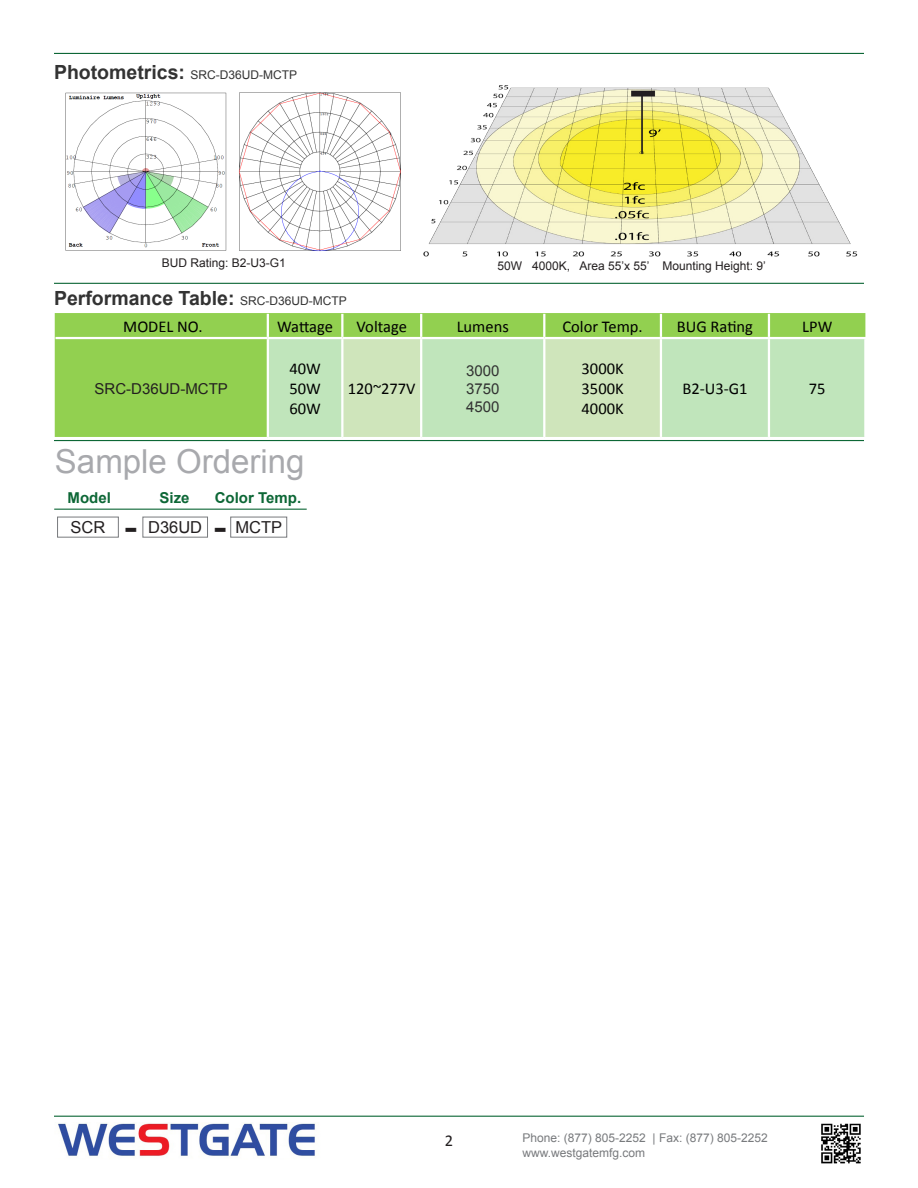
<style>
.page{position:relative;width:918px;height:1188px;background:#fff}
.page>*{position:absolute;margin:0;border:0;box-sizing:border-box;transform-origin:0 0}
.t1{font:33px "Arial";color:#a8a9ad}
.t2{font:700 28.5px "Verdana";color:#231f20}
.t3{font:700 19.5px "Arial";color:#333}
.t4{font:16.5px "Calibri";color:#000}
.t5{font:16.5px "Arial";color:#231f20}
.t6{font:16.5px "Calibri";color:#231f20}
.t7{font:700 15px "Arial";color:#0d6736}
.t8{font:15px "Arial";color:#231f20}
.t9{font:15px "Arial";color:#323332}
.t10{font:12px "Arial";color:#787a7d}
.t11{font:12px "Arial";color:#231f20}
.t12{font:12px "Arial";color:#333}
.s1{font-weight:700;font-size:19.5px}
.s2{font-weight:400;font-size:12px}
</style>
<div class="page">
<hr style="left:54px;top:53px;width:810px;height:1px;background:#0d6736">
<hr style="left:54px;top:283px;width:810px;height:1px;background:#0d6736">
<div style="left:55px;top:313px;width:810px;height:124px;background:#92d050"></div>
<div style="left:269px;top:339px;width:595px;height:98px;background:#c0e5bb"></div>
<svg style="left:343px;top:339px;width:317px;height:98px"></svg>
<hr style="left:267px;top:314px;width:2px;height:23px;background:#fff">
<hr style="left:341px;top:314px;width:2px;height:23px;background:#fff">
<hr style="left:420px;top:314px;width:2px;height:23px;background:#fff">
<hr style="left:543px;top:314px;width:2px;height:23px;background:#fff">
<hr style="left:660px;top:314px;width:2px;height:23px;background:#fff">
<hr style="left:768px;top:314px;width:2px;height:23px;background:#fff">
<hr style="left:56px;top:337px;width:212px;height:2px;background:#fff">
<hr style="left:267px;top:339px;width:2px;height:98px;background:#fff">
<hr style="left:341px;top:339px;width:2px;height:98px;background:#fff">
<hr style="left:420px;top:339px;width:2px;height:98px;background:#fff">
<hr style="left:543px;top:339px;width:2px;height:98px;background:#fff">
<hr style="left:660px;top:339px;width:2px;height:98px;background:#fff">
<hr style="left:768px;top:339px;width:2px;height:98px;background:#fff">
<hr style="left:864px;top:339px;width:3px;height:98px;background:#fff">
<hr style="left:268px;top:337px;width:74px;height:2px;background:#fff">
<hr style="left:342px;top:337px;width:79px;height:2px;background:#fff">
<hr style="left:421px;top:337px;width:123px;height:2px;background:#fff">
<hr style="left:544px;top:337px;width:117px;height:2px;background:#fff">
<hr style="left:661px;top:337px;width:108px;height:2px;background:#fff">
<hr style="left:769px;top:337px;width:98px;height:2px;background:#fff">
<img style="left:58px;top:1123px;width:257px;height:34px">
<img style="left:821px;top:1123px;width:40px;height:41px">
<hr style="left:54px;top:1116px;width:810px;height:1px;background:#0d6736">
<img style="left:65px;top:92px;width:162px;height:159px">
<img style="left:239px;top:92px;width:162px;height:159px">
<img style="left:424px;top:85px;width:433px;height:172px">
<hr style="left:54px;top:440px;width:810px;height:1px;background:#0d6736">
<div style="left:57px;top:517px;width:62px;height:21px;border:1px solid #787a7d"></div>
<div style="left:230px;top:517px;width:57px;height:21px;border:1px solid #787a7d"></div>
<div style="left:143px;top:517px;width:65px;height:21px;border:1px solid #787a7d"></div>
<hr style="left:54px;top:509px;width:253px;height:1px;background:#0d6736">
<p class="t12" style="left:54px;top:67px;width:245px"><span class="s1">Photometrics:</span> SRC-D36UD-MCTP</p>
<p class="t11" style="left:162px;top:255px;width:126px">BUD Rating: B2-U3-G1</p>
<p class="t11" style="left:497px;top:258px;width:270px">50W 4000K, Area 55’x 55’ Mounting Height: 9’</p>
<p class="t3" style="left:54px;top:285px;width:294px">Performance Table: <span class="s2">SRC-D36UD-MCTP</span></p>
<p class="t4" style="left:123px;top:316px;width:81px">MODEL NO.</p>
<p class="t4" style="left:277px;top:316px;width:57px">Wattage</p>
<p class="t4" style="left:357px;top:316px;width:52px">Voltage</p>
<p class="t4" style="left:457px;top:316px;width:54px">Lumens</p>
<p class="t4" style="left:562px;top:316px;width:82px">Color Temp.</p>
<p class="t4" style="left:677px;top:316px;width:78px">BUG Rating</p>
<p class="t4" style="left:802px;top:316px;width:32px">LPW</p>
<p class="t8" style="left:95px;top:378px;width:135px">SRC-D36UD-MCTP</p>
<p class="t4" style="left:289px;top:359px;width:33px">40W</p>
<p class="t4" style="left:289px;top:379px;width:33px">50W</p>
<p class="t4" style="left:289px;top:398px;width:33px">60W</p>
<p class="t1" style="left:55px;top:440px;width:251px">Sample Ordering</p>
<p class="t7" style="left:68px;top:488px;width:45px">Model</p>
<p class="t7" style="left:215px;top:488px;width:88px">Color Temp.</p>
<p class="t7" style="left:160px;top:488px;width:32px">Size</p>
<p class="t5" style="left:71px;top:517px;width:36px">SCR</p>
<p class="t5" style="left:148px;top:517px;width:56px">D36UD</p>
<p class="t5" style="left:236px;top:517px;width:48px">MCTP</p>
<p class="t2" style="left:124px;top:510px;width:15px">-</p>
<p class="t2" style="left:213px;top:510px;width:15px">-</p>
<p class="t4" style="left:348px;top:379px;width:69px">120~277V</p>
<p class="t9" style="left:466px;top:360px;width:35px">3000</p>
<p class="t9" style="left:466px;top:378px;width:35px">3750</p>
<p class="t9" style="left:466px;top:396px;width:35px">4500</p>
<p class="t4" style="left:582px;top:359px;width:44px">3000K</p>
<p class="t4" style="left:582px;top:379px;width:44px">3500K</p>
<p class="t4" style="left:582px;top:398px;width:44px">4000K</p>
<p class="t4" style="left:682px;top:379px;width:67px">B2-U3-G1</p>
<p class="t4" style="left:809px;top:379px;width:18px">75</p>
<p class="t6" style="left:445px;top:1131px;width:10px">2</p>
<p class="t10" style="left:522px;top:1130px;width:247px">Phone: (877) 805-2252 | Fax: (877) 805-2252</p>
<p class="t10" style="left:522px;top:1145px;width:124px">www.westgatemfg.com</p>
</div>
